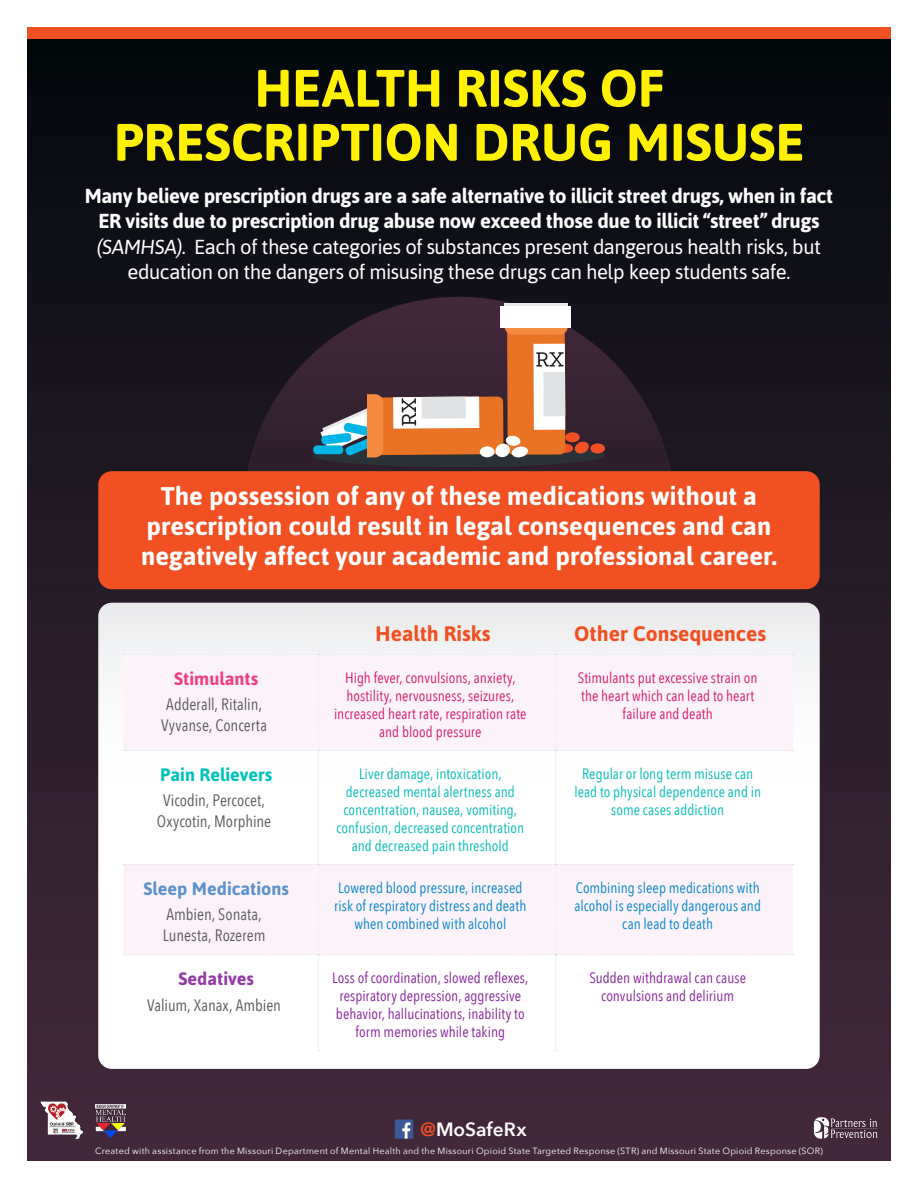
<style>
.page{position:relative;width:918px;height:1188px;background:#fff}
.page>*{position:absolute;margin:0;border:0;box-sizing:border-box;transform-origin:0 0}
.t1{font:700 52.5px "Asap";color:#fff101}
.t2{font:700 25.5px/30px "Asap";color:#fff;text-align:center}
.t3{font:700 21px "Asap";color:#f05022}
.t4{font:700 20.25px/25.5px "Asap";letter-spacing:-.02em;color:#fff;text-align:center}
.t5{font:600 19.2px "Avenir Next";letter-spacing:.005em;color:#fff}
.t6{font:700 18px "Asap";color:#5c93cd}
.t7{font:700 18px "Asap";color:#00c2bc}
.t8{font:700 18px "Asap";color:#ee427f}
.t9{font:700 18px "Asap";color:#933ba5}
.t10{font:16.5px "Avenir Next Condensed";color:#57585a}
.t11{font:15px/18px "Avenir Next Condensed";letter-spacing:.005em;color:#00bbb5;text-align:center}
.t12{font:15px/18px "Avenir Next Condensed";letter-spacing:.005em;color:#d51868;text-align:center}
.t13{font:15px/18px "Avenir Next Condensed";letter-spacing:.005em;color:#85209b;text-align:center}
.t14{font:15px/18px "Avenir Next Condensed";letter-spacing:.005em;color:#0083ca;text-align:center}
.t15{font:9px "Avenir Next";letter-spacing:.025em;color:#fff}
.s1{font-weight:400;font-style:italic}
.s2{font-weight:400}
.s3{color:#f05022}
</style>
<div class="page">
<div style="left:27px;top:39px;width:864px;height:1122px;background:linear-gradient(to bottom,#030a0f,#462b3d)"></div>
<svg style="left:243px;top:297px;width:432px;height:174px;background:#251a26"></svg>
<div style="left:313px;top:444px;width:292px;height:23px;background:#2a3137;border-radius:50%"></div>
<div style="left:558px;top:444px;width:15px;height:9px;background:#f05022;border-radius:50%"></div>
<svg style="left:574px;top:441px;width:16px;height:13px"></svg>
<div style="left:590px;top:443px;width:15px;height:10px;background:#f05022;border-radius:50%"></div>
<div style="left:565px;top:432px;width:15px;height:10px;background:#f05022;border-radius:50%"></div>
<div style="left:313px;top:445px;width:30px;height:9px;background:#00b5e6;border-radius:4px"></div>
<svg style="left:320px;top:318px;width:248px;height:140px;background:#8b665a"></svg>
<div style="left:504px;top:303px;width:64px;height:9px;background:#e6e7e9"></div>
<div style="left:501px;top:306px;width:70px;height:22px;background:#fff"></div>
<svg style="left:98px;top:603px;width:722px;height:466px"></svg>
<div style="left:98px;top:471px;width:722px;height:118px;background:#f05022;border-radius:14px"></div>
<div style="left:27px;top:27px;width:864px;height:12px;background:#f05022"></div>
<div style="left:395px;top:1120px;width:18px;height:19px;background:#3c5a99"></div>
<svg style="left:402px;top:1122px;width:8px;height:17px"></svg>
<svg style="left:814px;top:1117px;width:63px;height:22px"></svg>
<img style="left:41px;top:1102px;width:41px;height:37px">
<img style="left:95px;top:1105px;width:31px;height:32px">
<svg style="left:124px;top:608px;width:670px;height:443px"></svg>
<p class="t1" style="left:254px;top:58px;width:412px">HEALTH RISKS OF</p>
<p class="t1" style="left:114px;top:112px;width:692px">PRESCRIPTION DRUG MISUSE</p>
<p class="t4" style="left:85px;top:183px;width:750px">Many believe prescription drugs are a safe alternative to illicit street drugs, when in fact ER visits due to prescription drug abuse now exceed those due to illicit “street” drugs <span class="s1">(SAMHSA)</span><span class="s2">. Each of these categories of substances present dangerous health risks, but education on the dangers of misusing these drugs can help keep students safe.</span></p>
<p class="t2" style="left:141px;top:480px;width:637px">The possession of any of these medications without a prescription could result in legal consequences and can negatively affect your academic and professional career.</p>
<p class="t8" style="left:174px;top:668px;width:85px">Stimulants</p>
<p class="t10" style="left:166px;top:690px;width:97px">Adderall, Ritalin,</p>
<p class="t10" style="left:161px;top:711px;width:108px">Vyvanse, Concerta</p>
<p class="t7" style="left:160px;top:764px;width:114px">Pain Relievers</p>
<p class="t10" style="left:163px;top:786px;width:104px">Vicodin, Percocet,</p>
<p class="t10" style="left:157px;top:807px;width:116px">Oxycotin, Morphine</p>
<p class="t6" style="left:144px;top:878px;width:147px">Sleep Medications</p>
<p class="t10" style="left:166px;top:900px;width:97px">Ambien, Sonata,</p>
<p class="t10" style="left:163px;top:921px;width:104px">Lunesta, Rozerem</p>
<p class="t9" style="left:179px;top:968px;width:77px">Sedatives</p>
<p class="t10" style="left:147px;top:991px;width:135px">Valium, Xanax, Ambien</p>
<p class="t3" style="left:375px;top:621px;width:117px">Health Risks</p>
<p class="t3" style="left:574px;top:621px;width:193px">Other Consequences</p>
<p class="t12" style="left:334px;top:668px;width:194px">High fever, convulsions, anxiety, hostility, nervousness, seizures, increased heart rate, respiration rate and blood pressure</p>
<p class="t12" style="left:578px;top:668px;width:181px">Stimulants put excessive strain on the heart which can lead to heart failure and death</p>
<p class="t11" style="left:336px;top:764px;width:189px">Liver damage, intoxication, decreased mental alertness and concentration, nausea, vomiting, confusion, decreased concentration and decreased pain threshold</p>
<p class="t11" style="left:574px;top:764px;width:188px">Regular or long term misuse can lead to physical dependence and in some cases addiction</p>
<p class="t14" style="left:334px;top:878px;width:194px">Lowered blood pressure, increased risk of respiratory distress and death when combined with alcohol</p>
<p class="t14" style="left:574px;top:878px;width:188px">Combining sleep medications with alcohol is especially dangerous and can lead to death</p>
<p class="t13" style="left:332px;top:968px;width:198px">Loss of coordination, slowed reflexes, respiratory depression, aggressive behavior, hallucinations, inability to form memories while taking</p>
<p class="t13" style="left:589px;top:968px;width:158px">Sudden withdrawal can cause convulsions and delirium</p>
<p class="t5" style="left:421px;top:1113px;width:108px"><span class="s3">@</span>MoSafeRx</p>
<p class="t15" style="left:95px;top:1143px;width:729px">Created with assistance from the Missouri Department of Mental Health and the Missouri Opioid State Targeted Response (STR) and Missouri State Opioid Response (SOR)</p>
</div>
